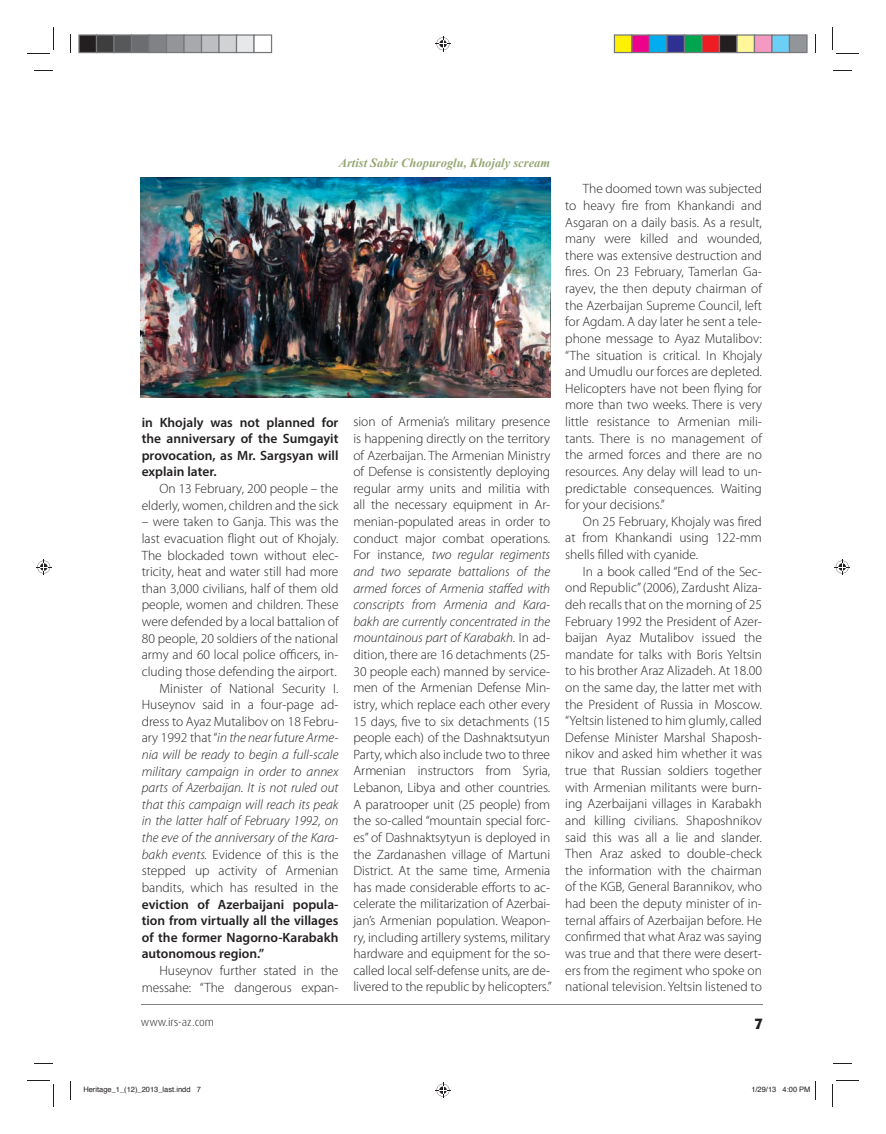
<style>
.page{position:relative;width:886px;height:1134px;background:#fff}
.page>*{position:absolute;margin:0;border:0;box-sizing:border-box;transform-origin:0 0}
.t1{font:800 15px "Dax Pro";color:#231f20}
.t2{font:300 13.5px/16.6px "Myriad Pro";color:#231f20;text-align:justify}
.t3{font:600 13.5px/16.6px "Myriad Pro";color:#231f20;text-align:justify}
.t4{font:italic 700 12.5px "Times New Roman";color:#96a673}
.t5{font:300 11.25px "Dax Pro";color:#231f20}
.t6{font:7.5px "Helvetica";color:#231f20}
.s1{font-style:italic}
</style>
<div class="page">
<hr style="left:141px;top:1004px;width:622px;height:1px;background:#808285">
<img style="left:141px;top:177px;width:409px;height:221px">
<svg style="left:34px;top:70px;width:19px;height:1px"></svg>
<svg style="left:833px;top:70px;width:18px;height:1px"></svg>
<svg style="left:34px;top:1063px;width:19px;height:1px"></svg>
<svg style="left:833px;top:1063px;width:18px;height:1px"></svg>
<svg style="left:70px;top:34px;width:1px;height:19px"></svg>
<svg style="left:70px;top:1081px;width:1px;height:18px"></svg>
<svg style="left:815px;top:34px;width:1px;height:19px"></svg>
<svg style="left:27px;top:27px;width:27px;height:27px"></svg>
<svg style="left:27px;top:1080px;width:27px;height:27px"></svg>
<svg style="left:832px;top:27px;width:27px;height:27px"></svg>
<svg style="left:832px;top:1080px;width:27px;height:27px"></svg>
<svg style="left:435px;top:36px;width:15px;height:15px"></svg>
<svg style="left:435px;top:1083px;width:15px;height:15px"></svg>
<svg style="left:36px;top:559px;width:15px;height:15px"></svg>
<svg style="left:835px;top:559px;width:15px;height:15px"></svg>
<svg style="left:78px;top:34px;width:194px;height:19px;background:#8f9092"></svg>
<svg style="left:614px;top:34px;width:193px;height:19px;background:#8b8382"></svg>
<svg style="left:815px;top:1081px;width:1px;height:18px"></svg>
<p class="t4" style="left:339px;top:156px;width:213px">Artist Sabir Chopuroglu, Khojaly scream</p>
<p class="t3" style="left:142px;top:415px;width:198px">in Khojaly was not planned for the anniversary of the Sumgayit provocation, as Mr. Sargsyan will explain later.</p>
<p class="t2" style="left:142px;top:481px;width:198px;text-align:right">On 13 February, 200 people – the elderly, women, children and the sick</p>
<p class="t2" style="left:142px;top:514px;width:198px;text-align:right">– were taken to Ganja. This was the last evacuation flight out of Khojaly.<br>The blockaded town without elec&shy;tricity, heat and water still had more than 3,000 civilians, half of them old people, women and children. These were defended by a local battalion of 80 people, 20 soldiers of the national army and 60 local police officers, in&shy;cluding those defending the airport.<br>Minister of National Security I.<br>Huseynov said in a four-page ad&shy;dress to Ayaz Mutalibov on 18 Febru&shy;ary 1992 that “<span class="s1">in the near future Arme&shy;nia will be ready to begin a full-scale military campaign in order to annex parts of Azerbaijan. It is not ruled out that this campaign will reach its peak in the latter half of February 1992, on the eve of the anniversary of the Kara&shy;bakh events.</span> Evidence of this is the stepped up activity of Armenian bandits, which has resulted in the</p>
<p class="t3" style="left:142px;top:897px;width:198px">eviction of Azerbaijani popula&shy;tion from virtually all the villages of the former Nagorno-Karabakh autonomous region.”</p>
<p class="t2" style="left:142px;top:963px;width:198px;text-align:right">Huseynov further stated in the messahe: “The dangerous expan-</p>
<p class="t2" style="left:353px;top:415px;width:200px">sion of Armenia’s military presence is happening directly on the territory of Azerbaijan. The Armenian Ministry of Defense is consistently deploying regular army units and militia with all the necessary equipment in Ar&shy;menian-populated areas in order to conduct major combat operations.<br>For instance, <span class="s1">two regular regiments and two separate battalions of the armed forces of Armenia staffed with conscripts from Armenia and Kara&shy;bakh are currently concentrated in the mountainous part of Karabakh</span>. In ad&shy;dition, there are 16 detachments (25- 30 people each) manned by service&shy;men of the Armenian Defense Min&shy;istry, which replace each other every 15 days, five to six detachments (15 people each) of the Dashnaktsutyun Party, which also include two to three Armenian instructors from Syria, Lebanon, Libya and other countries.<br>A paratrooper unit (25 people) from the so-called “mountain special forc&shy;es” of Dashnaktsytyun is deployed in the Zardanashen village of Martuni District. At the same time, Armenia has made considerable efforts to ac&shy;celerate the militarization of Azerbai&shy;jan’s Armenian population. Weapon&shy;ry, including artillery systems, military hardware and equipment for the so&shy;called local self-defense units, are de&shy;livered to the republic by helicopters.”</p>
<p class="t2" style="left:565px;top:182px;width:198px;text-indent:18px">The doomed town was subjected to heavy fire from Khankandi and Asgaran on a daily basis. As a result, many were killed and wounded, there was extensive destruction and fires. On 23 February, Tamerlan Ga&shy;rayev, the then deputy chairman of the Azerbaijan Supreme Council, left for Agdam. A day later he sent a tele&shy;phone message to Ayaz Mutalibov: “The situation is critical. In Khojaly and Umudlu our forces are depleted.<br>Helicopters have not been flying for more than two weeks. There is very little resistance to Armenian mili&shy;tants. There is no management of the armed forces and there are no resources. Any delay will lead to un&shy;predictable consequences. Waiting for your decisions.”</p>
<p class="t2" style="left:565px;top:514px;width:198px;text-indent:18px">On 25 February, Khojaly was fired at from Khankandi using 122-mm shells filled with cyanide.</p>
<p class="t2" style="left:565px;top:564px;width:198px;text-indent:18px">In a book called “End of the Sec&shy;ond Republic” (2006), Zardusht Aliza&shy;deh recalls that on the morning of 25<br>February 1992 the President of Azer&shy;baijan Ayaz Mutalibov issued the mandate for talks with Boris Yeltsin to his brother Araz Alizadeh. At 18.00 on the same day, the latter met with the President of Russia in Moscow. “Yeltsin listened to him glumly, called Defense Minister Marshal Shaposh&shy;nikov and asked him whether it was true that Russian soldiers together with Armenian militants were burn&shy;ing Azerbaijani villages in Karabakh and killing civilians. Shaposhnikov said this was all a lie and slander.<br>Then Araz asked to double-check the information with the chairman of the KGB, General Barannikov, who had been the deputy minister of in&shy;ternal affairs of Azerbaijan before. He confirmed that what Araz was saying was true and that there were desert&shy;ers from the regiment who spoke on national television. Yeltsin listened to</p>
<p class="t5" style="left:141px;top:1017px;width:75px">www.irs-az.com</p>
<p class="t1" style="left:755px;top:1017px;width:9px">7</p>
<p class="t6" style="left:83px;top:1086px;width:119px">Heritage_1_(12)_2013_last.indd 7</p>
<p class="t6" style="left:751px;top:1086px;width:61px">1/29/13 4:00 PM</p>
</div>
